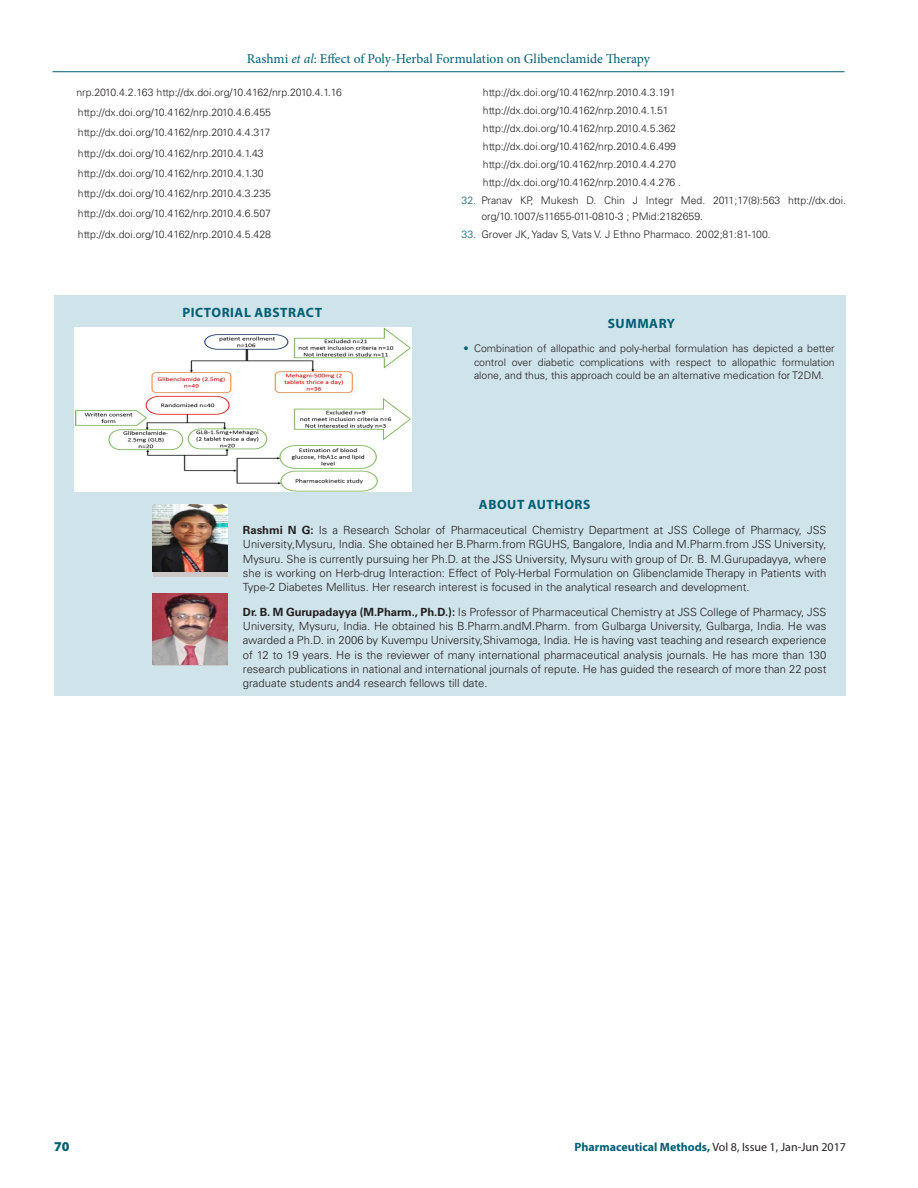
<style>
.page{position:relative;width:918px;height:1188px;background:#fff}
.page>*{position:absolute;margin:0;border:0;box-sizing:border-box;transform-origin:0 0}
.t1{font:13.5px "Minion Pro";color:#005e73}
.ABS_HD_1{font:700 13.5px "Myriad Pro";letter-spacing:.04em;color:#005e73}
.t2{font:900 13.5px "Myriad Pro";color:#005e73}
.t3{font:12px "Myriad Pro";color:#231f20}
.ABS_AU_TX{font:300 11.25px/14.2px "Univers LT Std";color:#231f20;text-align:justify}
.REF_00{font:300 10.5px/13.5px "Univers LT Std";color:#231f20;text-align:justify}
.s1{font-style:italic}
.s2{color:#005e73}
.s3{font-weight:700}
.s4{font-weight:700;color:#005e73}
</style>
<div class="page">
<hr style="left:52px;top:71px;width:792px;height:1px;background:#005e73">
<div style="left:54px;top:295px;width:792px;height:401px;background:#cfe3ea"></div>
<img style="left:74px;top:328px;width:338px;height:163px">
<svg style="left:153px;top:571px;width:75px;height:6px"></svg>
<img style="left:153px;top:505px;width:75px;height:66px">
<img style="left:153px;top:594px;width:75px;height:70px">
<p class="t1" style="left:247px;top:50px;width:405px">Rashmi <span class="s1">et al</span>: Effect of Poly-Herbal Formulation on Glibenclamide Therapy</p>
<p class="REF_00" style="left:76px;top:85px;width:267px">nrp.2010.4.2.163 http://dx.doi.org/10.4162/nrp.2010.4.1.16</p>
<p class="REF_00" style="left:78px;top:106px;width:195px">http://dx.doi.org/10.4162/nrp.2010.4.6.455</p>
<p class="REF_00" style="left:78px;top:126px;width:194px">http://dx.doi.org/10.4162/nrp.2010.4.4.317</p>
<p class="REF_00" style="left:78px;top:146px;width:187px">http://dx.doi.org/10.4162/nrp.2010.4.1.43</p>
<p class="REF_00" style="left:78px;top:166px;width:187px">http://dx.doi.org/10.4162/nrp.2010.4.1.30</p>
<p class="REF_00" style="left:78px;top:187px;width:195px">http://dx.doi.org/10.4162/nrp.2010.4.3.235</p>
<p class="REF_00" style="left:78px;top:207px;width:195px">http://dx.doi.org/10.4162/nrp.2010.4.6.507</p>
<p class="REF_00" style="left:78px;top:227px;width:195px">http://dx.doi.org/10.4162/nrp.2010.4.5.428</p>
<p class="ABS_HD_1" style="left:182px;top:303px;width:141px">PICTORIAL ABSTRACT</p>
<p class="REF_00" style="left:483px;top:85px;width:194px">http://dx.doi.org/10.4162/nrp.2010.4.3.191</p>
<p class="REF_00" style="left:483px;top:103px;width:187px">http://dx.doi.org/10.4162/nrp.2010.4.1.51</p>
<p class="REF_00" style="left:483px;top:122px;width:195px">http://dx.doi.org/10.4162/nrp.2010.4.5.362</p>
<p class="REF_00" style="left:483px;top:140px;width:195px">http://dx.doi.org/10.4162/nrp.2010.4.6.499</p>
<p class="REF_00" style="left:483px;top:158px;width:195px">http://dx.doi.org/10.4162/nrp.2010.4.4.270</p>
<p class="REF_00" style="left:483px;top:176px;width:200px">http://dx.doi.org/10.4162/nrp.2010.4.4.276 .</p>
<p class="REF_00" style="left:481px;top:193px;width:366px;line-height:15.1px;text-indent:-20px"><span class="s2">32.</span> Pranav KP, Mukesh D. Chin J Integr Med. 2011;17(8):563 http://dx.doi. org/10.1007/s11655-011-0810-3 ; PMid:2182659.</p>
<p class="REF_00" style="left:462px;top:227px;width:311px"><span class="s2">33.</span> Grover JK, Yadav S, Vats V. J Ethno Pharmaco. 2002;81:81-100.</p>
<p class="ABS_HD_1" style="left:608px;top:315px;width:69px">SUMMARY</p>
<p class="REF_00" style="left:474px;top:342px;width:362px;text-indent:-10px"><span class="s2">•</span> Combination of allopathic and poly-herbal formulation has depicted a better control over diabetic complications with respect to allopathic formulation alone, and thus, this approach could be an alternative medication for T2DM.</p>
<p class="ABS_HD_1" style="left:479px;top:496px;width:113px">ABOUT AUTHORS</p>
<p class="ABS_AU_TX" style="left:243px;top:523px;width:585px"><span class="s3">Rashmi N G:</span> Is a Research Scholar of Pharmaceutical Chemistry Department at JSS College of Pharmacy, JSS University,Mysuru, India. She obtained her B.Pharm.from RGUHS, Bangalore, India and M.Pharm.from JSS University, Mysuru. She is currently pursuing her Ph.D. at the JSS University, Mysuru with group of Dr. B. M.Gurupadayya, where she is working on Herb-drug Interaction: Effect of Poly-Herbal Formulation on Glibenclamide Therapy in Patients with Type-2 Diabetes Mellitus. Her research interest is focused in the analytical research and development.</p>
<p class="ABS_AU_TX" style="left:243px;top:605px;width:585px"><span class="s3">Dr. B. M Gurupadayya (M.Pharm., Ph.D.):</span> Is Professor of Pharmaceutical Chemistry at JSS College of Pharmacy, JSS University, Mysuru, India. He obtained his B.Pharm.andM.Pharm. from Gulbarga University, Gulbarga, India. He was awarded a Ph.D. in 2006 by Kuvempu University,Shivamoga, India. He is having vast teaching and research experience of 12 to 19 years. He is the reviewer of many international pharmaceutical analysis journals. He has more than 130 research publications in national and international journals of repute. He has guided the research of more than 22 post graduate students and4 research fellows till date.</p>
<p class="t2" style="left:54px;top:1139px;width:17px">70</p>
<p class="t3" style="left:575px;top:1139px;width:273px"><span class="s4">Pharmaceutical Methods,</span> Vol 8, Issue 1, Jan-Jun 2017</p>
</div>
